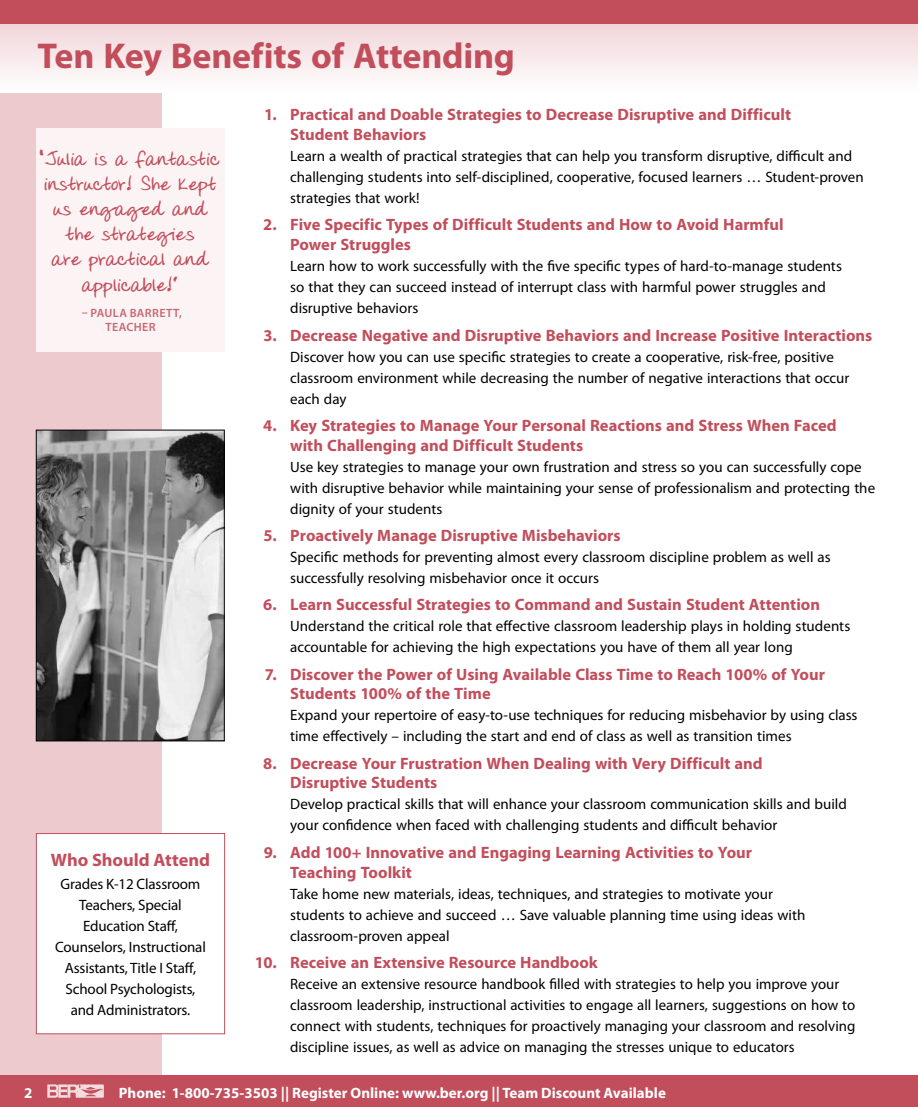
<style>
.page{position:relative;width:918px;height:1107px;background:#fff}
.page>*{position:absolute;margin:0;border:0;box-sizing:border-box;transform-origin:0 0}
.t1{font:700 36px "Myriad Pro";letter-spacing:-.005em;color:#c24e5c}
.t2{font:700 21px/25.2px "Donnys Hand";letter-spacing:.005em;color:#c24e5c;text-align:center}
.t3{font:700 18px "Myriad Pro";letter-spacing:-.005em;color:#c24e5c}
.t4{font:700 16.5px/19.8px "Myriad Pro";color:#c24e5c}
.t5{font:15px/21px "Myriad Pro";color:#000}
.t6{font:700 15px "Myriad Pro";color:#fff}
.t7{font:600 12px/14.4px "Myriad Pro";letter-spacing:.035em;color:#ca6773;text-align:center}
</style>
<div class="page">
<div style="left:0;top:0;width:162px;height:1107px;background:#edcace"></div>
<div style="left:0;top:1076px;width:918px;height:31px;background:#c24e5c"></div>
<svg style="left:47px;top:1084px;width:57px;height:14px"></svg>
<svg style="left:0;top:24px;width:918px;height:68px"></svg>
<div style="left:0;top:0;width:918px;height:24px;background:#c24e5c"></div>
<div style="left:36px;top:834px;width:189px;height:200px;background:#fff"></div>
<div style="left:36px;top:833px;width:189px;height:201px;border:1px solid #c24e5c"></div>
<div style="left:36px;top:128px;width:189px;height:223px;background:#fbf3f4"></div>
<img style="left:38px;top:432px;width:185px;height:307px">
<div style="left:36px;top:430px;width:189px;height:311px;border:1px solid #000"></div>
<h1 class="t1" style="left:38px;top:32px;width:479px">Ten Key Benefits of Attending</h1>
<p class="t4" style="left:290px;top:104px;width:502px;text-indent:-26px">1. Practical and Doable Strategies to Decrease Disruptive and Difficult<br>Student Behaviors</p>
<p class="t5" style="left:290px;top:145px;width:575px">Learn a wealth of practical strategies that can help you transform disruptive, difficult and challenging students into self-disciplined, cooperative, focused learners … Student-proven strategies that work!</p>
<p class="t4" style="left:290px;top:214px;width:495px;text-indent:-27px">2. Five Specific Types of Difficult Students and How to Avoid Harmful<br>Power Struggles</p>
<p class="t5" style="left:290px;top:255px;width:553px">Learn how to work successfully with the five specific types of hard-to-manage students so that they can succeed instead of interrupt class with harmful power struggles and disruptive behaviors</p>
<p class="t4" style="left:263px;top:325px;width:611px">3. Decrease Negative and Disruptive Behaviors and Increase Positive Interactions</p>
<p class="t5" style="left:290px;top:346px;width:561px">Discover how you can use specific strategies to create a cooperative, risk-free, positive classroom environment while decreasing the number of negative interactions that occur each day</p>
<p class="t4" style="left:290px;top:415px;width:548px;text-indent:-27px">4. Key Strategies to Manage Your Personal Reactions and Stress When Faced with Challenging and Difficult Students</p>
<p class="t5" style="left:290px;top:456px;width:586px">Use key strategies to manage your own frustration and stress so you can successfully cope with disruptive behavior while maintaining your sense of professionalism and protecting the dignity of your students</p>
<p class="t4" style="left:263px;top:525px;width:359px">5. Proactively Manage Disruptive Misbehaviors</p>
<p class="t5" style="left:290px;top:546px;width:542px">Specific methods for preventing almost every classroom discipline problem as well as successfully resolving misbehavior once it occurs</p>
<p class="t4" style="left:263px;top:594px;width:558px">6. Learn Successful Strategies to Command and Sustain Student Attention</p>
<p class="t5" style="left:290px;top:615px;width:562px">Understand the critical role that effective classroom leadership plays in holding students accountable for achieving the high expectations you have of them all year long</p>
<p class="t4" style="left:290px;top:664px;width:536px;text-indent:-25px">7. Discover the Power of Using Available Class Time to Reach 100% of Your<br>Students 100% of the Time</p>
<p class="t5" style="left:290px;top:705px;width:569px">Expand your repertoire of easy-to-use techniques for reducing misbehavior by using class time effectively – including the start and end of class as well as transition times</p>
<p class="t4" style="left:290px;top:753px;width:474px;text-indent:-27px">8. Decrease Your Frustration When Dealing with Very Difficult and<br>Disruptive Students</p>
<p class="t5" style="left:290px;top:794px;width:558px">Develop practical skills that will enhance your classroom communication skills and build your confidence when faced with challenging students and difficult behavior</p>
<p class="t4" style="left:290px;top:842px;width:463px;text-indent:-26px">9. Add 100+ Innovative and Engaging Learning Activities to Your<br>Teaching Toolkit</p>
<p class="t5" style="left:290px;top:883px;width:517px">Take home new materials, ideas, techniques, and strategies to motivate your students to achieve and succeed … Save valuable planning time using ideas with classroom-proven appeal</p>
<p class="t4" style="left:255px;top:952px;width:344px">10. Receive an Extensive Resource Handbook</p>
<p class="t5" style="left:290px;top:973px;width:567px">Receive an extensive resource handbook filled with strategies to help you improve your classroom leadership, instructional activities to engage all learners, suggestions on how to connect with students, techniques for proactively managing your classroom and resolving discipline issues, as well as advice on managing the stresses unique to educators</p>
<h2 class="t2" style="left:40px;top:147px;width:181px">“Julia is a fantastic instructor! She kept us engaged and the strategies<br>are practical and applicable!”</h2>
<p class="t7" style="left:82px;top:305px;width:102px">– PAULA BARRETT,<br>TEACHER</p>
<p class="t3" style="left:51px;top:848px;width:161px">Who Should Attend</p>
<p class="t5" style="left:55px;top:873px;width:152px;text-align:center">Grades K-12 Classroom<br>Teachers, Special<br>Education Staff,<br>Counselors, Instructional<br>Assistants, Title I Staff,<br>School Psychologists, and Administrators.</p>
<p class="t6" style="left:24px;top:1083px;width:10px">2</p>
<p class="t6" style="left:119px;top:1083px;width:549px">Phone: 1-800-735-3503 || Register Online: www.ber.org || Team Discount Available</p>
</div>
